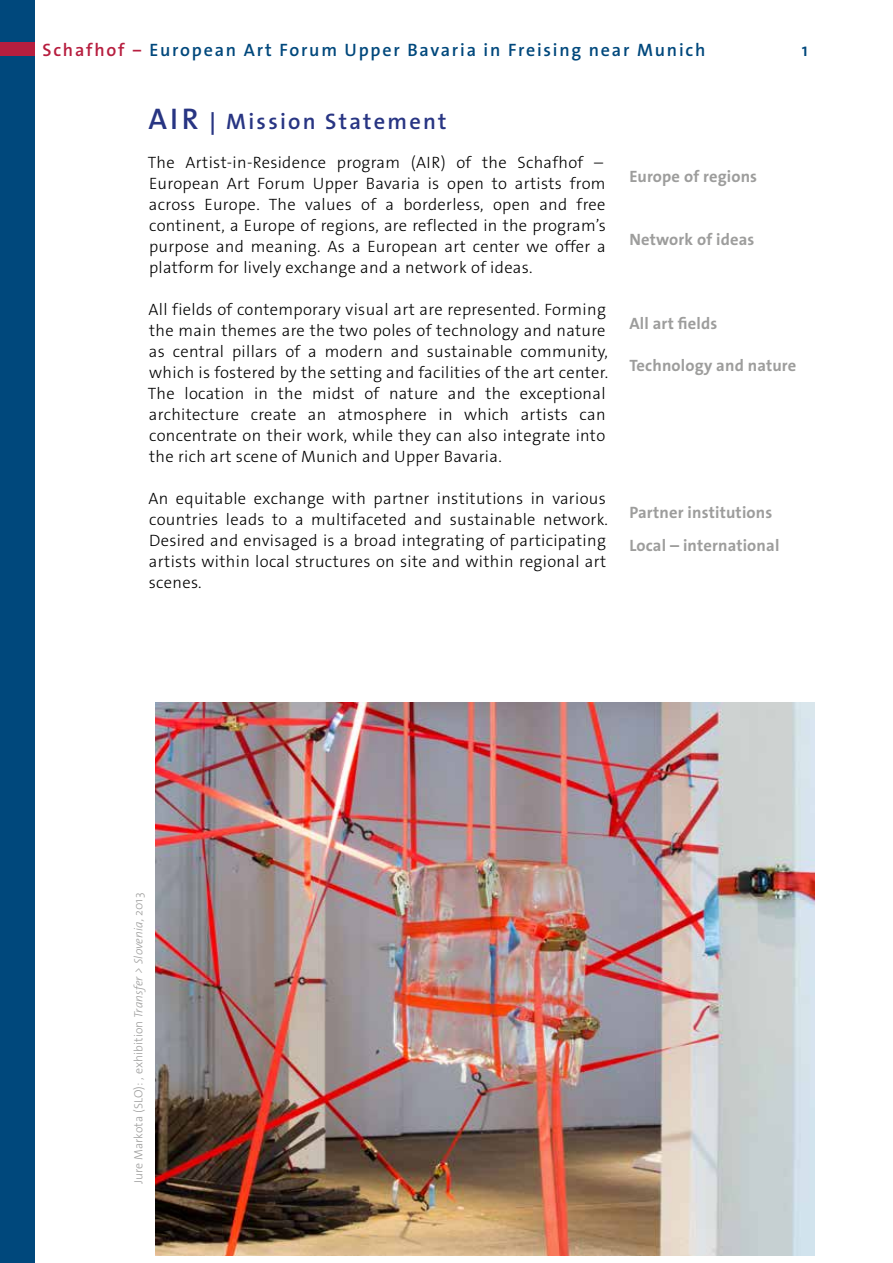
<style>
.page{position:relative;width:893px;height:1263px;background:#fff}
.page>*{position:absolute;margin:0;border:0;box-sizing:border-box;transform-origin:0 0}
.t1{font:600 22.5px "The Sans Os F";letter-spacing:.1em;color:#283583}
.t2{font:600 18px "The Sans Os F";letter-spacing:.1em;color:#00487c}
.t3{font:300 16.5px/21px "The Sans Os F";letter-spacing:.02em;color:#000}
.t4{font:700 16.5px/33.8px "The Sans Os F";letter-spacing:.01em;color:#9d9d9c}
.t5{font:300 12px "The Sans Os F";letter-spacing:.01em;color:#9d9d9c}
.s1{color:#b71e3f}
.s2{font-size:30px}
.s3{font-style:italic}
</style>
<div class="page">
<div style="left:0;top:0;width:34px;height:1263px;background:#00487c"></div>
<div style="left:0;top:43px;width:34px;height:13px;background:#b71e3f"></div>
<img style="left:155px;top:703px;width:659px;height:552px">
<p class="t2" style="left:43px;top:38px;width:664px"><span class="s1">Schafhof ‒</span> European Art Forum Upper Bavaria in Freising near Munich</p>
<p class="t2" style="left:802px;top:38px;width:8px">1</p>
<h1 class="t1" style="left:149px;top:106px;width:299px"><span class="s2">AIR</span>↕Mission Statement</h1>
<p class="t3" style="left:148px;top:152px;width:460px">The Artist-in-Residence program (AIR) of the Schafhof – European Art Forum Upper Bavaria is open to artists from across Europe. The values of a borderless, open and free continent, a Europe of regions, are reflected in the program’s purpose and meaning. As a European art center we offer a platform for lively exchange and a network of ideas.</p>
<p class="t3" style="left:148px;top:299px;width:462px">All fields of contemporary visual art are represented. Forming the main themes are the two poles of technology and nature as central pillars of a modern and sustainable community, which is fostered by the setting and facilities of the art center.<br>The location in the midst of nature and the exceptional architecture create an atmosphere in which artists can concentrate on their work, while they can also integrate into the rich art scene of Munich and Upper Bavaria.</p>
<p class="t3" style="left:148px;top:488px;width:461px">An equitable exchange with partner institutions in various countries leads to a multifaceted and sustainable network.<br>Desired and envisaged is a broad integrating of participating artists within local structures on site and within regional art scenes.</p>
<p class="t4" style="left:629px;top:159px;width:129px">Europe of regions</p>
<p class="t4" style="left:629px;top:222px;width:127px">Network of ideas</p>
<p class="t4" style="left:629px;top:306px;width:90px">All art fields</p>
<p class="t4" style="left:629px;top:348px;width:168px">Technology and nature</p>
<p class="t4" style="left:629px;top:495px;width:152px">Partner institutions<br>Local – international</p>
<p class="t5" style="left:131px;top:1184px;width:293px;rotate:-90deg">Jure Markota (SLO): , exhibition <span class="s3">Transfer &gt; Slovenia,</span> 2013</p>
</div>
